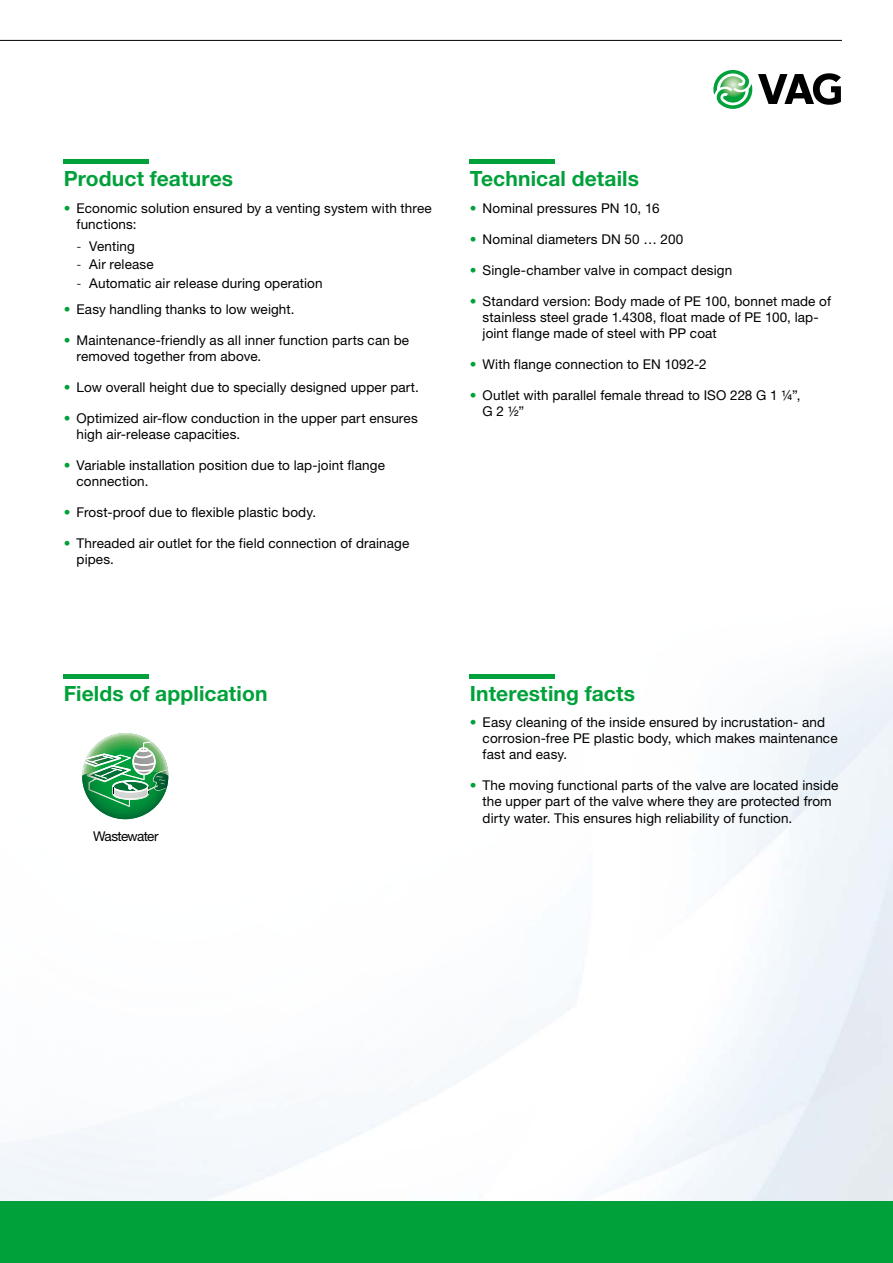
<style>
.page{position:relative;width:893px;height:1263px;background:#fff}
.page>*{position:absolute;margin:0;border:0;box-sizing:border-box;transform-origin:0 0}
.t1{font:700 21px "Helvetica Neue LTW1 G";letter-spacing:.005em;color:#00a13a}
.t2{font:13.5px/16px "Helvetica Neue LTW1 G";letter-spacing:.01em;color:#000}
.t3{font:13.5px "Helvetica Neue LTW1 G";letter-spacing:-.05em;color:#000}
.s1{font-weight:300;color:#00a13a}
.s2{font-weight:300}
</style>
<div class="page">
<img style="left:63px;top:652px;width:830px;height:97px">
<div style="left:0;top:1201px;width:893px;height:62px;background:#00a13a"></div>
<svg style="left:758px;top:73px;width:83px;height:32px"></svg>
<svg style="left:713px;top:70px;width:39px;height:39px"></svg>
<hr style="left:0;top:40px;width:842px;height:1px;background:#000">
<svg style="left:82px;top:733px;width:87px;height:86px"></svg>
<hr style="left:64px;top:674px;width:85px;height:4px;background:#00a13a">
<hr style="left:470px;top:674px;width:85px;height:4px;background:#00a13a">
<hr style="left:470px;top:160px;width:85px;height:4px;background:#00a13a">
<hr style="left:64px;top:160px;width:85px;height:4px;background:#00a13a">
<h1 class="t1" style="left:64px;top:166px;width:171px">Product features</h1>
<p class="t2" style="left:77px;top:200px;width:357px;text-indent:-13px"><span class="s1">•</span> Economic solution ensured by a venting system with three functions:</p>
<p class="t2" style="left:77px;top:238px;width:60px"><span class="s2">-</span> Venting</p>
<p class="t2" style="left:77px;top:257px;width:79px"><span class="s2">-</span> Air release</p>
<p class="t2" style="left:77px;top:275px;width:248px"><span class="s2">-</span> Automatic air release during operation</p>
<p class="t2" style="left:64px;top:301px;width:232px"><span class="s1">•</span> Easy handling thanks to low weight.</p>
<p class="t2" style="left:77px;top:332px;width:334px;text-indent:-13px"><span class="s1">•</span> Maintenance-friendly as all inner function parts can be removed together from above.</p>
<p class="t2" style="left:64px;top:379px;width:357px"><span class="s1">•</span> Low overall height due to specially designed upper part.</p>
<p class="t2" style="left:77px;top:410px;width:343px;text-indent:-13px"><span class="s1">•</span> Optimized air-flow conduction in the upper part ensures high air-release capacities.</p>
<p class="t2" style="left:77px;top:457px;width:310px;text-indent:-13px"><span class="s1">•</span> Variable installation position due to lap-joint flange connection.</p>
<p class="t2" style="left:64px;top:504px;width:254px"><span class="s1">•</span> Frost-proof due to flexible plastic body.</p>
<p class="t2" style="left:77px;top:535px;width:334px;text-indent:-13px"><span class="s1">•</span> Threaded air outlet for the field connection of drainage pipes.</p>
<h1 class="t1" style="left:470px;top:166px;width:171px">Technical details</h1>
<p class="t2" style="left:470px;top:200px;width:191px"><span class="s1">•</span> Nominal pressures PN 10, 16</p>
<p class="t2" style="left:470px;top:231px;width:215px"><span class="s1">•</span> Nominal diameters DN 50 … 200</p>
<p class="t2" style="left:470px;top:262px;width:264px"><span class="s1">•</span> Single-chamber valve in compact design</p>
<p class="t2" style="left:483px;top:293px;width:350px;text-indent:-13px"><span class="s1">•</span> Standard version: Body made of PE 100, bonnet made of stainless steel grade 1.4308, float made of PE 100, lap&shy;joint flange made of steel with PP coat</p>
<p class="t2" style="left:470px;top:356px;width:238px"><span class="s1">•</span> With flange connection to EN 1092-2</p>
<p class="t2" style="left:483px;top:387px;width:320px;text-indent:-13px"><span class="s1">•</span> Outlet with parallel female thread to ISO 228 G 1 ¼”,<br>G 2 ½”</p>
<h1 class="t1" style="left:64px;top:680px;width:205px">Fields of application</h1>
<h1 class="t1" style="left:470px;top:680px;width:167px">Interesting facts</h1>
<p class="t2" style="left:483px;top:714px;width:356px;text-indent:-13px"><span class="s1">•</span> Easy cleaning of the inside ensured by incrustation- and corrosion-free PE plastic body, which makes maintenance fast and easy.</p>
<p class="t2" style="left:483px;top:777px;width:357px;text-indent:-13px"><span class="s1">•</span> The moving functional parts of the valve are located inside the upper part of the valve where they are protected from dirty water. This ensures high reliability of function.</p>
<p class="t3" style="left:93px;top:828px;width:67px">Wastewater</p>
</div>
